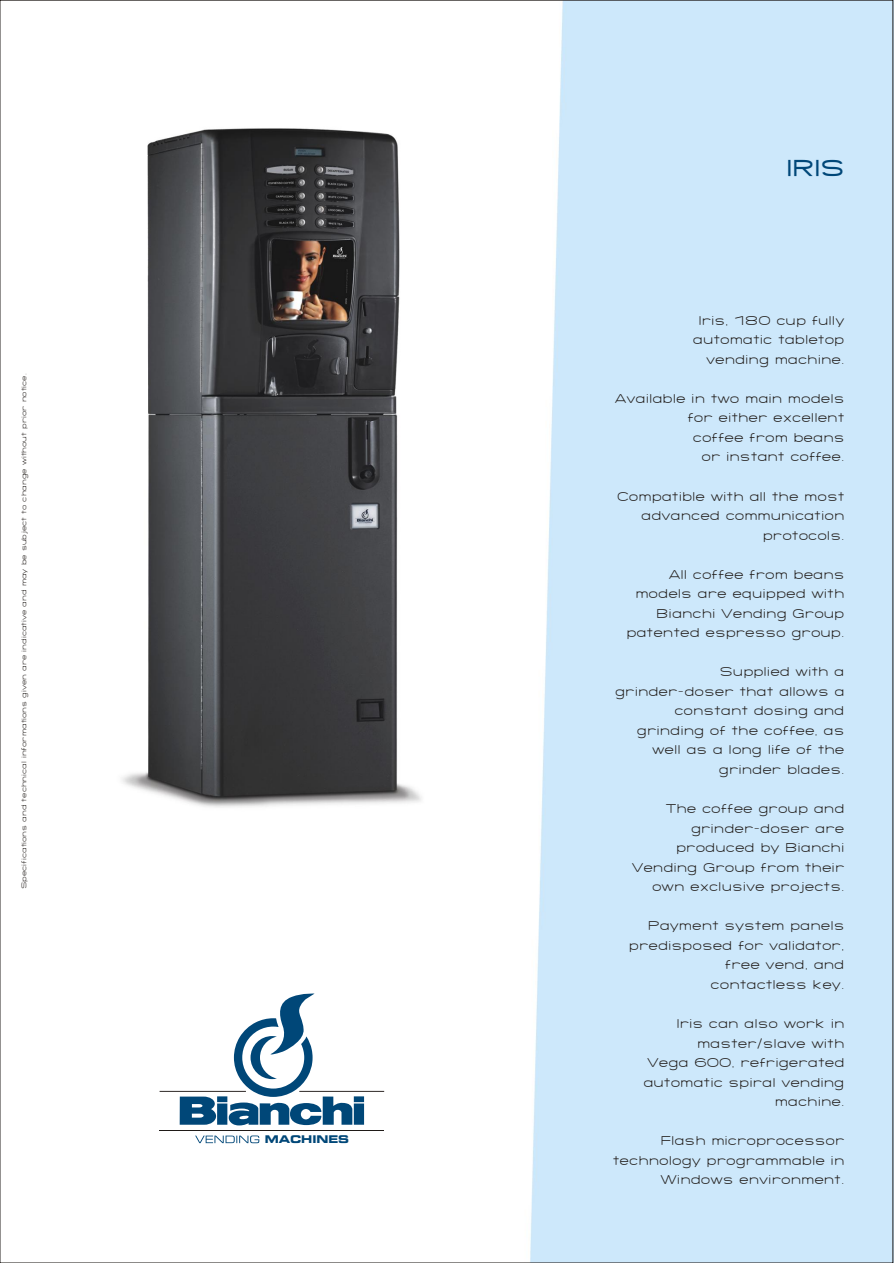
<style>
.page{position:relative;width:894px;height:1263px;background:#fff}
.page>*{position:absolute;margin:0;border:0;box-sizing:border-box;transform-origin:0 0}
.t1{font:24px "Bianchi Font Group";color:#004778}
.t2{font:13.5px/19.5px "Bianchi Font Group";color:#1f1a17;text-align:right}
.t3{font:10.65px "Square 721 Bd Ex BT";color:#004778}
.t4{font:7.5px "Bianchi Font Group";color:#1f1a17}
</style>
<div class="page">
<img style="left:122px;top:0;width:772px;height:1263px">
<svg style="left:180px;top:993px;width:184px;height:132px"></svg>
<hr style="left:299px;top:1091px;width:85px;height:1px;background:#1f1a17">
<hr style="left:160px;top:1091px;width:86px;height:1px;background:#1f1a17">
<hr style="left:160px;top:1130px;width:224px;height:1px;background:#1f1a17">
<svg style="left:195px;top:1136px;width:64px;height:7px"></svg>
<p class="t4" style="left:22px;top:889px;width:517px;rotate:-90deg">Specifications and technical informations given are indicative and may be subject to change without prior notice.</p>
<p class="t3" style="left:265px;top:1135px;width:86px">MACHINES</p>
<h1 class="t1" style="left:786px;top:160px;width:60px">IRIS</h1>
<p class="t2" style="left:693px;top:312px;width:153px">Iris, 180 cup fully automatic tabletop vending machine.</p>
<p class="t2" style="left:615px;top:390px;width:231px">Available in two main models for either excellent<br>coffee from beans<br>or instant coffee.</p>
<p class="t2" style="left:617px;top:488px;width:229px">Compatible with all the most advanced communication protocols.</p>
<p class="t2" style="left:626px;top:566px;width:220px">All coffee from beans models are equipped with<br>Bianchi Vending Group patented espresso group.</p>
<p class="t2" style="left:615px;top:664px;width:231px">Supplied with a grinder-doser that allows a constant dosing and grinding of the coffee, as well as a long life of the grinder blades.</p>
<p class="t2" style="left:632px;top:801px;width:214px">The coffee group and grinder-doser are produced by Bianchi<br>Vending Group from their own exclusive projects.</p>
<p class="t2" style="left:629px;top:918px;width:217px">Payment system panels predisposed for validator, free vend, and contactless key.</p>
<p class="t2" style="left:643px;top:1016px;width:203px">Iris can also work in master/slave with<br>Vega 600, refrigerated automatic spiral vending machine.</p>
<p class="t2" style="left:613px;top:1133px;width:233px">Flash microprocessor technology programmable in<br>Windows environment.</p>
</div>
